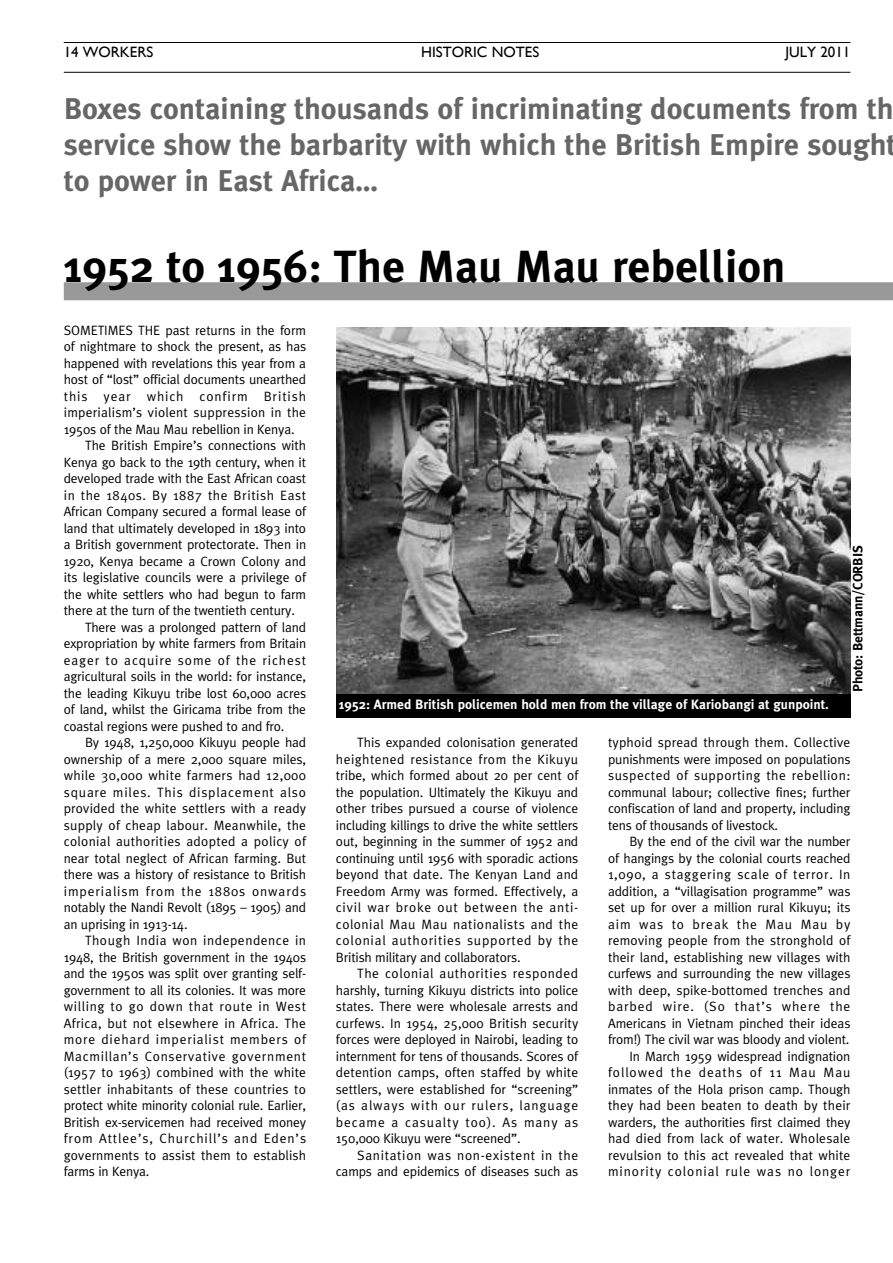
<style>
.page{position:relative;width:893px;height:1263px;background:#fff}
.page>*{position:absolute;margin:0;border:0;box-sizing:border-box;transform-origin:0 0}
.t1{font:700 45px "Meta Plus";color:#000}
.t2{font:700 30px/36px "Meta Plus";color:#666;text-align:justify}
.t3{font:15px "Gill Sans";color:#000}
.t4{font:13.5px/16.5px "Meta Plus";letter-spacing:-.01em;color:#000;text-align:justify}
.t5{font:13.5px "Meta Plus";letter-spacing:.015em;color:#000}
.t6{font:700 13.5px "Meta Plus";color:#fff}
.t7{font:13.5px "Meta Plus";letter-spacing:.01em;color:#000}
.t8{font:13.5px "Meta Plus";letter-spacing:.02em;color:#000}
.t9{font:13.5px "Meta Plus";letter-spacing:.025em;color:#000}
.t10{font:13.5px "Meta Plus";letter-spacing:.06em;color:#000}
.t11{font:13.5px "Meta Plus";letter-spacing:.045em;color:#000}
.t12{font:13.5px "Meta Plus";letter-spacing:.07em;color:#000}
.t13{font:13.5px "Meta Plus";letter-spacing:.065em;color:#000}
.t14{font:13.5px "Meta Plus";letter-spacing:.05em;color:#000}
.t15{font:13.5px "Meta Plus";letter-spacing:.04em;color:#000}
.t16{font:700 13.5px "Meta Plus";letter-spacing:-.01em;color:#000}
</style>
<div class="page">
<hr style="left:64px;top:42px;width:786px;height:1px;background:#000">
<hr style="left:64px;top:72px;width:786px;height:1px;background:#000">
<img style="left:336px;top:327px;width:514px;height:367px">
<div style="left:64px;top:282px;width:829px;height:18px;background:#999"></div>
<div style="left:336px;top:694px;width:514px;height:23px;background:#000"></div>
<p class="t3" style="left:64px;top:43px;width:91px">14 WORKERS</p>
<p class="t3" style="left:421px;top:43px;width:120px">HISTORIC NOTES</p>
<p class="t3" style="left:785px;top:43px;width:66px">JULY 2011</p>
<h2 class="t2" style="left:64px;top:94px;width:834px">Boxes containing thousands of incriminating documents from th service show the barbarity with which the British Empire sought to power in East Africa…</h2>
<h1 class="t1" style="left:64px;top:251px;width:723px">1952 to 1956: The Mau Mau rebellion</h1>
<p class="t4" style="left:64px;top:323px;width:244px">SOMETIMES THE past returns in the form</p>
<p class="t4" style="left:64px;top:339px;width:244px">of nightmare to shock the present, as has</p>
<p class="t4" style="left:64px;top:356px;width:244px">happened with revelations this year from a</p>
<p class="t4" style="left:64px;top:372px;width:244px">host of “lost” official documents unearthed</p>
<p class="t12" style="left:64px;top:391px;width:244px">this year which confirm British</p>
<p class="t5" style="left:64px;top:408px;width:244px">imperialism’s violent suppression in the</p>
<p class="t4" style="left:64px;top:422px;width:232px">1950s of the Mau Mau rebellion in Kenya.</p>
<p class="t4" style="left:85px;top:438px;width:223px">The British Empire’s connections with</p>
<p class="t4" style="left:64px;top:455px;width:244px">Kenya go back to the 19th century, when it</p>
<p class="t4" style="left:64px;top:471px;width:244px">developed trade with the East African coast</p>
<p class="t11" style="left:64px;top:490px;width:244px">in the 1840s. By 1887 the British East</p>
<p class="t4" style="left:64px;top:504px;width:244px">African Company secured a formal lease of</p>
<p class="t4" style="left:64px;top:521px;width:244px">land that ultimately developed in 1893 into</p>
<p class="t4" style="left:64px;top:537px;width:244px">a British government protectorate. Then in</p>
<p class="t4" style="left:64px;top:554px;width:244px">1920, Kenya became a Crown Colony and</p>
<p class="t4" style="left:64px;top:570px;width:244px">its legislative councils were a privilege of</p>
<p class="t4" style="left:64px;top:587px;width:244px">the white settlers who had begun to farm</p>
<p class="t4" style="left:64px;top:603px;width:233px">there at the turn of the twentieth century.</p>
<p class="t4" style="left:85px;top:620px;width:223px">There was a prolonged pattern of land</p>
<p class="t4" style="left:64px;top:636px;width:244px">expropriation by white farmers from Britain</p>
<p class="t13" style="left:64px;top:655px;width:244px">eager to acquire some of the richest</p>
<p class="t4" style="left:64px;top:669px;width:244px">agricultural soils in the world: for instance,</p>
<p class="t4" style="left:64px;top:686px;width:244px">the leading Kikuyu tribe lost 60,000 acres</p>
<p class="t4" style="left:64px;top:702px;width:244px">of land, whilst the Giricama tribe from the</p>
<p class="t4" style="left:64px;top:719px;width:222px">coastal regions were pushed to and fro.</p>
<p class="t4" style="left:85px;top:735px;width:223px">By 1948, 1,250,000 Kikuyu people had</p>
<p class="t4" style="left:64px;top:752px;width:244px">ownership of a mere 2,000 square miles,</p>
<p class="t9" style="left:64px;top:771px;width:244px">while 30,000 white farmers had 12,000</p>
<p class="t10" style="left:64px;top:787px;width:244px">square miles. This displacement also</p>
<p class="t7" style="left:64px;top:804px;width:244px">provided the white settlers with a ready</p>
<p class="t8" style="left:64px;top:820px;width:244px">supply of cheap labour. Meanwhile, the</p>
<p class="t8" style="left:64px;top:837px;width:244px">colonial authorities adopted a policy of</p>
<p class="t4" style="left:64px;top:851px;width:244px">near total neglect of African farming. But</p>
<p class="t4" style="left:64px;top:867px;width:244px">there was a history of resistance to British</p>
<p class="t13" style="left:64px;top:886px;width:244px">imperialism from the 1880s onwards</p>
<p class="t4" style="left:64px;top:900px;width:244px">notably the Nandi Revolt (1895 – 1905) and</p>
<p class="t4" style="left:64px;top:917px;width:125px">an uprising in 1913-14.</p>
<p class="t15" style="left:85px;top:936px;width:223px">Though India won independence in</p>
<p class="t4" style="left:64px;top:950px;width:244px">1948, the British government in the 1940s</p>
<p class="t4" style="left:64px;top:966px;width:244px">and the 1950s was split over granting self-</p>
<p class="t4" style="left:64px;top:983px;width:244px">government to all its colonies. It was more</p>
<p class="t11" style="left:64px;top:1002px;width:244px">willing to go down that route in West</p>
<p class="t9" style="left:64px;top:1018px;width:244px">Africa, but not elsewhere in Africa. The</p>
<p class="t10" style="left:64px;top:1035px;width:244px">more diehard imperialist members of</p>
<p class="t14" style="left:64px;top:1051px;width:244px">Macmillan’s Conservative government</p>
<p class="t5" style="left:64px;top:1068px;width:244px">(1957 to 1963) combined with the white</p>
<p class="t5" style="left:64px;top:1084px;width:244px">settler inhabitants of these countries to</p>
<p class="t4" style="left:64px;top:1098px;width:244px">protect white minority colonial rule. Earlier,</p>
<p class="t4" style="left:64px;top:1115px;width:244px">British ex-servicemen had received money</p>
<p class="t12" style="left:64px;top:1134px;width:244px">from Attlee’s, Churchill’s and Eden’s</p>
<p class="t7" style="left:64px;top:1150px;width:244px">governments to assist them to establish</p>
<p class="t4" style="left:64px;top:1164px;width:87px">farms in Kenya.</p>
<p class="t16" style="left:853px;top:692px;width:148px;rotate:-90deg">Photo: Bettmann/CORBIS</p>
<p class="t6" style="left:339px;top:700px;width:491px">1952: Armed British policemen hold men from the village of Kariobangi at gunpoint.</p>
<p class="t4" style="left:608px;top:735px;width:244px">typhoid spread through them. Collective punishments were imposed on populations suspected of supporting the rebellion: communal labour; collective fines; further confiscation of land and property, including tens of thousands of livestock.</p>
<p class="t4" style="left:608px;top:834px;width:244px;text-align:right">By the end of the civil war the number<br>of hangings by the colonial courts reached 1,090, a staggering scale of terror. In addition, a “villagisation programme” was set up for over a million rural Kikuyu; its aim was to break the Mau Mau by removing people from the stronghold of their land, establishing new villages with curfews and surrounding the new villages with deep, spike-bottomed trenches and barbed wire. (So that’s where the Americans in Vietnam pinched their ideas from!) The civil war was bloody and violent.<br>In March 1959 widespread indignation followed the deaths of 11 Mau Mau inmates of the Hola prison camp. Though they had been beaten to death by their warders, the authorities first claimed they had died from lack of water. Wholesale revulsion to this act revealed that white minority colonial rule was no longer</p>
<p class="t4" style="left:336px;top:735px;width:244px;text-indent:21px">This expanded colonisation generated heightened resistance from the Kikuyu tribe, which formed about 20 per cent of the population. Ultimately the Kikuyu and other tribes pursued a course of violence including killings to drive the white settlers out, beginning in the summer of 1952 and continuing until 1956 with sporadic actions beyond that date. The Kenyan Land and Freedom Army was formed. Effectively, a civil war broke out between the anti&shy;colonial Mau Mau nationalists and the colonial authorities supported by the British military and collaborators.</p>
<p class="t4" style="left:336px;top:966px;width:244px;text-indent:21px">The colonial authorities responded harshly, turning Kikuyu districts into police states. There were wholesale arrests and curfews. In 1954, 25,000 British security forces were deployed in Nairobi, leading to internment for tens of thousands. Scores of detention camps, often staffed by white settlers, were established for “screening” (as always with our rulers, language became a casualty too). As many as 150,000 Kikuyu were “screened”.</p>
<p class="t4" style="left:336px;top:1148px;width:244px;text-align:right">Sanitation was non-existent in the camps and epidemics of diseases such as</p>
</div>
